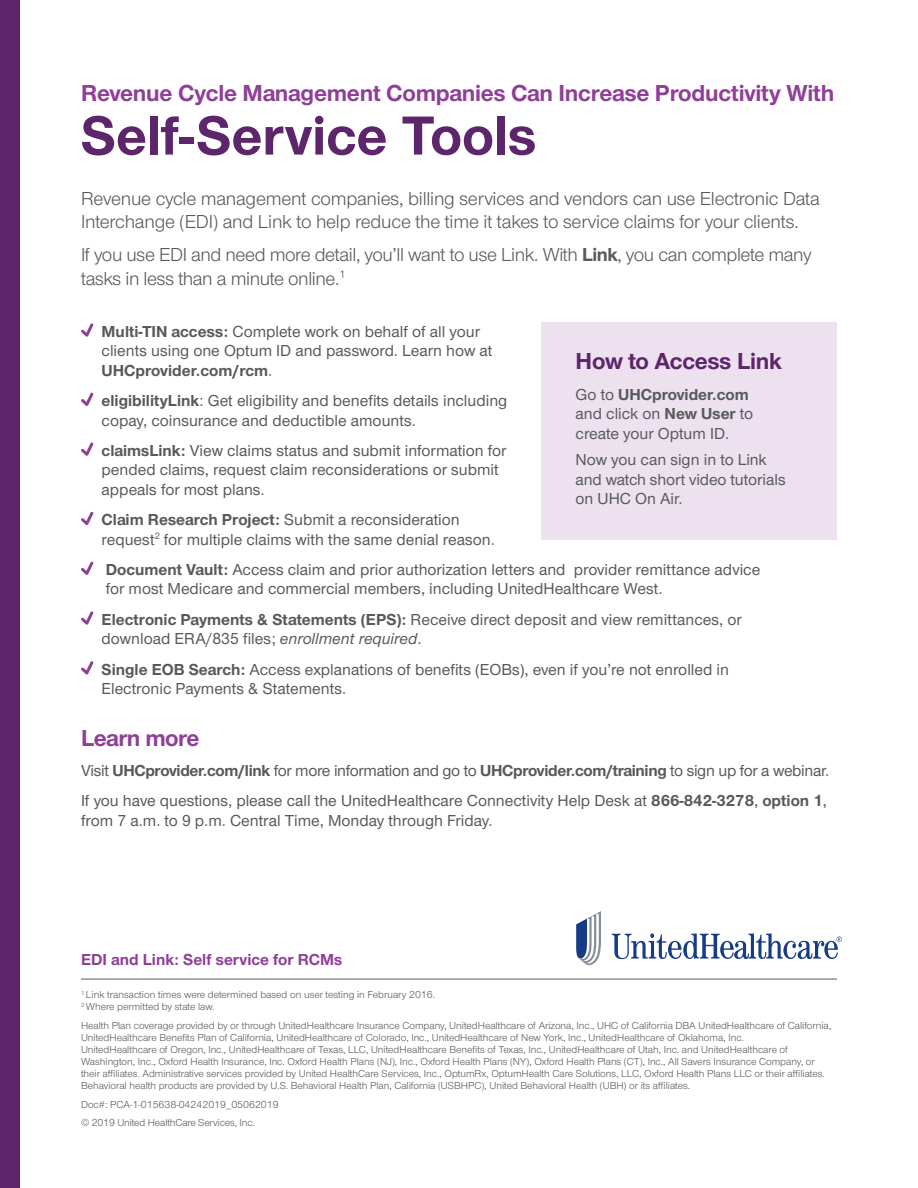
<style>
.page{position:relative;width:918px;height:1188px;background:#fff}
.page>*{position:absolute;margin:0;border:0;box-sizing:border-box;transform-origin:0 0}
.Head__Overview_flier{font:700 57px "UHC Sans";color:#5d266c}
.Head__Overview_flier-2{font:700 24px "UHC Sans";letter-spacing:-.01em;color:#903f98}
.Subhead_1{font:700 24px "UHC Sans";letter-spacing:-.01em;color:#5d266c}
.Lead_In{font:19.5px/23.4px "UHC Sans";letter-spacing:-.015em;color:#58595b}
.Lead_In-2{font:500 16.5px/19.5px "UHC Sans";color:#58595b}
.Lead_In-3{font:500 16.5px "UHC Sans";letter-spacing:-.02em;color:#58595b}
.t1{font:700 16.5px "UHC Sans";color:#903f98}
.t2{font:10.5px/12px "UHC Sans";color:#58595b}
.s1{font-weight:700}
.s2{font-style:italic}
</style>
<div class="page">
<svg style="left:81px;top:323px;width:13px;height:14px"></svg>
<svg style="left:81px;top:392px;width:13px;height:14px"></svg>
<svg style="left:81px;top:442px;width:13px;height:14px"></svg>
<svg style="left:81px;top:511px;width:13px;height:14px"></svg>
<svg style="left:81px;top:561px;width:13px;height:14px"></svg>
<svg style="left:81px;top:611px;width:13px;height:14px"></svg>
<svg style="left:81px;top:661px;width:13px;height:14px"></svg>
<div style="left:0;top:0;width:20px;height:1188px;background:#5d266c"></div>
<div style="left:541px;top:322px;width:296px;height:217px;background:#ede1ef"></div>
<hr style="left:81px;top:979px;width:756px;height:1px;background:#58595b">
<svg style="left:612px;top:933px;width:230px;height:26px"></svg>
<svg style="left:576px;top:911px;width:25px;height:54px"></svg>
<p class="Head__Overview_flier-2" style="left:81px;top:77px;width:755px">Revenue Cycle Management Companies Can Increase Productivity With</p>
<p class="Head__Overview_flier" style="left:81px;top:97px;width:457px">Self-Service Tools</p>
<p class="Lead_In" style="left:81px;top:186px;width:740px">Revenue cycle management companies, billing services and vendors can use Electronic Data<br>Interchange (EDI) and Link to help reduce the time it takes to service claims for your clients.</p>
<p class="Lead_In" style="left:81px;top:243px;width:732px">If you use EDI and need more detail, you’ll want to use Link. With <span class="s1">Link</span>, you can complete many tasks in less than a minute online.<sup>1</sup></p>
<p class="Lead_In-2" style="left:102px;top:321px;width:392px"><span class="s1">Multi-TIN access:</span> Complete work on behalf of all your clients using one Optum ID and password. Learn how at<br><span class="s1">UHCprovider.com/rcm</span>.</p>
<p class="Lead_In-2" style="left:102px;top:390px;width:407px"><span class="s1">eligibilityLink</span>: Get eligibility and benefits details including copay, coinsurance and deductible amounts.</p>
<p class="Lead_In-2" style="left:102px;top:440px;width:407px"><span class="s1">claimsLink:</span> View claims status and submit information for pended claims, request claim reconsiderations or submit appeals for most plans.</p>
<p class="Lead_In-2" style="left:102px;top:509px;width:395px"><span class="s1">Claim Research Project:</span> Submit a reconsideration request<sup>2</sup> for multiple claims with the same denial reason.</p>
<p class="Lead_In-2" style="left:106px;top:559px;width:656px"><span class="s1">Document Vault:</span> Access claim and prior authorization letters and provider remittance advice for most Medicare and commercial members, including UnitedHealthcare West.</p>
<p class="Lead_In-2" style="left:102px;top:609px;width:642px"><span class="s1">Electronic Payments &amp; Statements (EPS):</span> Receive direct deposit and view remittances, or download ERA/835 files; <span class="s2">enrollment required</span>.</p>
<p class="Lead_In-2" style="left:102px;top:659px;width:629px"><span class="s1">Single EOB Search:</span> Access explanations of benefits (EOBs), even if you’re not enrolled in<br>Electronic Payments &amp; Statements.</p>
<p class="Head__Overview_flier-2" style="left:81px;top:721px;width:120px">Learn more</p>
<p class="Lead_In-3" style="left:81px;top:759px;width:750px">Visit <span class="s1">UHCprovider.com/link</span> for more information and go to <span class="s1">UHCprovider.com/training</span> to sign up for a webinar.</p>
<p class="Lead_In-2" style="left:81px;top:790px;width:747px">If you have questions, please call the UnitedHealthcare Connectivity Help Desk at <span class="s1">866-842-3278</span>, <span class="s1">option 1</span>, from 7 a.m. to 9 p.m. Central Time, Monday through Friday.</p>
<p class="Subhead_1" style="left:576px;top:345px;width:208px">How to Access Link</p>
<p class="Lead_In-2" style="left:576px;top:384px;width:179px">Go to <span class="s1">UHCprovider.com </span>and click on <span class="s1">New User</span> to create your Optum ID.</p>
<p class="Lead_In-2" style="left:576px;top:449px;width:212px">Now you can sign in to Link and watch short video tutorials on UHC On Air.</p>
<p class="t1" style="left:81px;top:948px;width:263px">EDI and Link: Self service for RCMs</p>
<p class="t2" style="left:81px;top:988px;width:356px"><sup>1</sup> Link transaction times were determined based on user testing in February 2016.</p>
<p class="t2" style="left:81px;top:1000px;width:135px"><sup>2</sup> Where permitted by state law.</p>
<p class="t2" style="left:81px;top:1019px;width:752px">Health Plan coverage provided by or through UnitedHealthcare Insurance Company, UnitedHealthcare of Arizona, Inc., UHC of California DBA UnitedHealthcare of California,<br>UnitedHealthcare Benefits Plan of California, UnitedHealthcare of Colorado, Inc., UnitedHealthcare of New York, Inc., UnitedHealthcare of Oklahoma, Inc.</p>
<p class="t2" style="left:81px;top:1043px;width:745px">UnitedHealthcare of Oregon, Inc., UnitedHealthcare of Texas, LLC, UnitedHealthcare Benefits of Texas, Inc., UnitedHealthcare of Utah, Inc. and UnitedHealthcare of Washington, Inc., Oxford Health Insurance, Inc. Oxford Health Plans (NJ), Inc., Oxford Health Plans (NY), Oxford Health Plans (CT), Inc., All Savers Insurance Company, or their affiliates. Administrative services provided by United HealthCare Services, Inc., OptumRx, OptumHealth Care Solutions, LLC, Oxford Health Plans LLC or their affiliates.<br>Behavioral health products are provided by U.S. Behavioral Health Plan, California (USBHPC), United Behavioral Health (UBH) or its affiliates.</p>
<p class="t2" style="left:81px;top:1098px;width:199px">Doc#: PCA-1-015638-04242019_05062019</p>
<p class="t2" style="left:81px;top:1117px;width:175px">© 2019 United HealthCare Services, Inc.</p>
</div>
